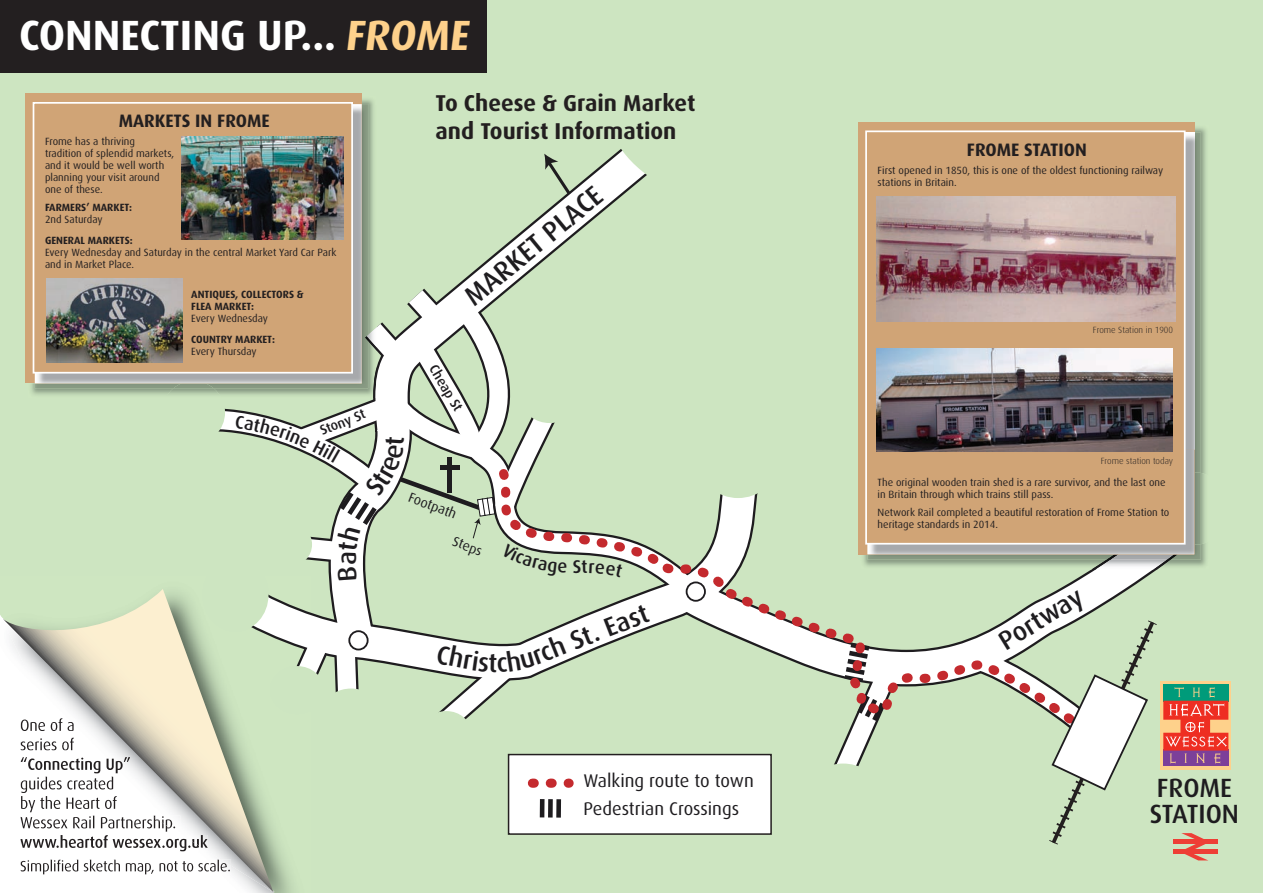
<style>
.page{position:relative;width:1263px;height:893px;background:#cde5c1}
.page>*{position:absolute;margin:0;border:0;box-sizing:border-box;transform-origin:0 0}
.t1{font:700 42.3px "Dax";color:#fff}
.t2{font:500 27.6px "Dax";color:#1e1c1f}
.t3{font:500 26.4px/25.5px "Dax";letter-spacing:-.015em;color:#1e1c1f}
.t4{font:700 22.95px/27.6px "Dax";color:#231f20}
.t5{font:18.3px/27.3px "Dax";color:#1e1c1f}
.t6{font:700 18px "Dax";color:#231f20}
.t7{font:500 13.8px "Dax";color:#1e1c1f}
.t8{font:13.8px "Dax";color:#1e1c1f}
.t9{font:10.5px/12px "Dax";color:#231f20}
.t10{font:700 10.5px/12px "Dax";color:#231f20}
.t11{font:300 9px "Dax";color:#231f20}
.s1{color:#fed18b}
</style>
<div class="page">
<div style="left:508px;top:755px;width:263px;height:79px;background:#fff"></div>
<div style="left:508px;top:754px;width:264px;height:81px;border:2px solid #231f20"></div>
<div style="left:0;top:0;width:487px;height:72px;background:#231f20"></div>
<svg style="left:3px;top:589px;width:270px;height:303px;background:#d9d9cd"></svg>
<svg style="left:1228px;top:681px;width:3px;height:88px"></svg>
<svg style="left:482px;top:149px;width:165px;height:115px"></svg>
<svg style="left:1083px;top:569px;width:75px;height:45px"></svg>
<svg style="left:180px;top:580px;width:226px;height:113px"></svg>
<svg style="left:276px;top:606px;width:95px;height:87px"></svg>
<svg style="left:540px;top:799px;width:22px;height:19px"></svg>
<svg style="left:834px;top:732px;width:40px;height:34px"></svg>
<svg style="left:551px;top:493px;width:532px;height:239px"></svg>
<div style="left:687px;top:582px;width:18px;height:19px;background:#fff;border-radius:50%"></div>
<div style="left:686px;top:581px;width:20px;height:21px;border:2px solid #1e1c1f;border-radius:50%"></div>
<div style="left:349px;top:631px;width:19px;height:18px;background:#fff;border-radius:50%"></div>
<div style="left:348px;top:630px;width:21px;height:20px;border:2px solid #1e1c1f;border-radius:50%"></div>
<svg style="left:544px;top:154px;width:30px;height:44px"></svg>
<svg style="left:532px;top:779px;width:37px;height:9px"></svg>
<div style="left:609px;top:0;width:450px;height:225px;background:#cde5c1;border-radius:50%"></div>
<div style="left:202px;top:558px;width:66px;height:73px;background:#cde5c1;border-radius:50%"></div>
<div style="left:700px;top:433px;width:76px;height:65px;background:#cde5c1;border-radius:50%"></div>
<div style="left:327px;top:688px;width:48px;height:32px;background:#cde5c1;border-radius:50%"></div>
<div style="left:270px;top:666px;width:54px;height:48px;background:#cde5c1;border-radius:50%"></div>
<div style="left:813px;top:763px;width:60px;height:39px;background:#cde5c1;border-radius:50%"></div>
<img style="left:362px;top:99px;width:12px;height:165px">
<img style="left:31px;top:383px;width:134px;height:12px">
<div style="left:26px;top:93px;width:336px;height:290px;background:#d0a476"></div>
<img style="left:362px;top:104px;width:6px;height:160px">
<img style="left:35px;top:383px;width:138px;height:6px">
<img style="left:35px;top:104px;width:327px;height:279px">
<div style="left:34px;top:103px;width:318px;height:270px;background:#d0a476"></div>
<div style="left:33px;top:102px;width:320px;height:272px;border:2px solid #fff"></div>
<img style="left:181px;top:136px;width:162px;height:103px">
<img style="left:46px;top:278px;width:128px;height:85px">
<img style="left:1171px;top:124px;width:35px;height:443px">
<img style="left:860px;top:554px;width:231px;height:15px">
<img style="left:1091px;top:560px;width:80px;height:9px">
<img style="left:1096px;top:560px;width:71px;height:9px">
<img style="left:1201px;top:472px;width:5px;height:73px">
<div style="left:858px;top:122px;width:336px;height:432px;background:#d0a476"></div>
<img style="left:1178px;top:133px;width:23px;height:427px">
<img style="left:867px;top:554px;width:239px;height:6px">
<img style="left:1106px;top:554px;width:72px;height:6px">
<img style="left:1111px;top:554px;width:63px;height:6px">
<img style="left:1185px;top:133px;width:9px;height:316px">
<img style="left:867px;top:449px;width:327px;height:105px">
<div style="left:866px;top:131px;width:319px;height:413px;background:#d0a476"></div>
<div style="left:865px;top:130px;width:320px;height:415px;border:2px solid #fff"></div>
<img style="left:876px;top:196px;width:299px;height:125px">
<img style="left:876px;top:348px;width:296px;height:103px">
<svg style="left:944px;top:614px;width:284px;height:246px"></svg>
<svg style="left:406px;top:629px;width:179px;height:131px"></svg>
<svg style="left:174px;top:264px;width:449px;height:316px"></svg>
<h1 class="t1" style="left:19px;top:11px;width:456px">CONNECTING UP... <span class="s1">FROME</span></h1>
<h3 class="t6" style="left:119px;top:111px;width:153px">MARKETS IN FROME</h3>
<p class="t9" style="left:45px;top:136px;width:131px">Frome has a thriving tradition of splendid markets, and it would be well worth planning your visit around one of these.</p>
<p class="t10" style="left:45px;top:202px;width:89px">FARMERS’ MARKET:</p>
<p class="t9" style="left:45px;top:214px;width:59px">2nd Saturday</p>
<p class="t10" style="left:45px;top:235px;width:89px">GENERAL MARKETS:</p>
<p class="t9" style="left:45px;top:247px;width:293px">Every Wednesday and Saturday in the central Market Yard Car Park and in Market Place.</p>
<p class="t10" style="left:191px;top:289px;width:114px">ANTIQUES, COLLECTORS &amp;<br>FLEA MARKET:</p>
<p class="t9" style="left:191px;top:313px;width:78px">Every Wednesday</p>
<p class="t10" style="left:191px;top:334px;width:85px">COUNTRY MARKET:</p>
<p class="t9" style="left:191px;top:346px;width:67px">Every Thursday</p>
<h3 class="t7" style="left:318px;top:424px;width:49px;rotate:-22deg">Stony St</h3>
<h3 class="t4" style="left:436px;top:89px;width:261px">To Cheese &amp; Grain Market and Tourist Information</h3>
<h2 class="t2" style="left:458px;top:287px;width:171px;rotate:-39deg">MARKET PLACE</h2>
<h3 class="t7" style="left:439px;top:362px;width:53px;rotate:59deg">Cheap St</h3>
<h3 class="t8" style="left:412px;top:489px;width:52px;rotate:21deg">Footpath</h3>
<h3 class="t8" style="left:456px;top:534px;width:32px;rotate:21deg">Steps</h3>
<h3 class="t3" style="left:578px;top:625px;width:71px;rotate:-21deg">t. East</h3>
<h3 class="t5" style="left:583px;top:767px;width:172px">Walking route to town<br>Pedestrian Crossings</h3>
<h3 class="t6" style="left:967px;top:139px;width:122px">FROME STATION</h3>
<p class="t9" style="left:878px;top:164px;width:287px">First opened in 1850, this is one of the oldest functioning railway stations in Britain.</p>
<p class="t11" style="left:1093px;top:325px;width:82px">Frome Station in 1900</p>
<p class="t11" style="left:1101px;top:455px;width:74px">Frome station today</p>
<p class="t9" style="left:878px;top:476px;width:289px">The original wooden train shed is a rare survivor, and the last one in Britain through which trains still pass.</p>
<p class="t9" style="left:878px;top:506px;width:293px">Network Rail completed a beautiful restoration of Frome Station to heritage standards in 2014.</p>
<h3 class="t3" style="left:994px;top:632px;width:95px;rotate:-32deg">Portway</h3>
<h3 class="t3" style="left:1150px;top:775px;width:91px">FROME<br>STATION</h3>
</div>
